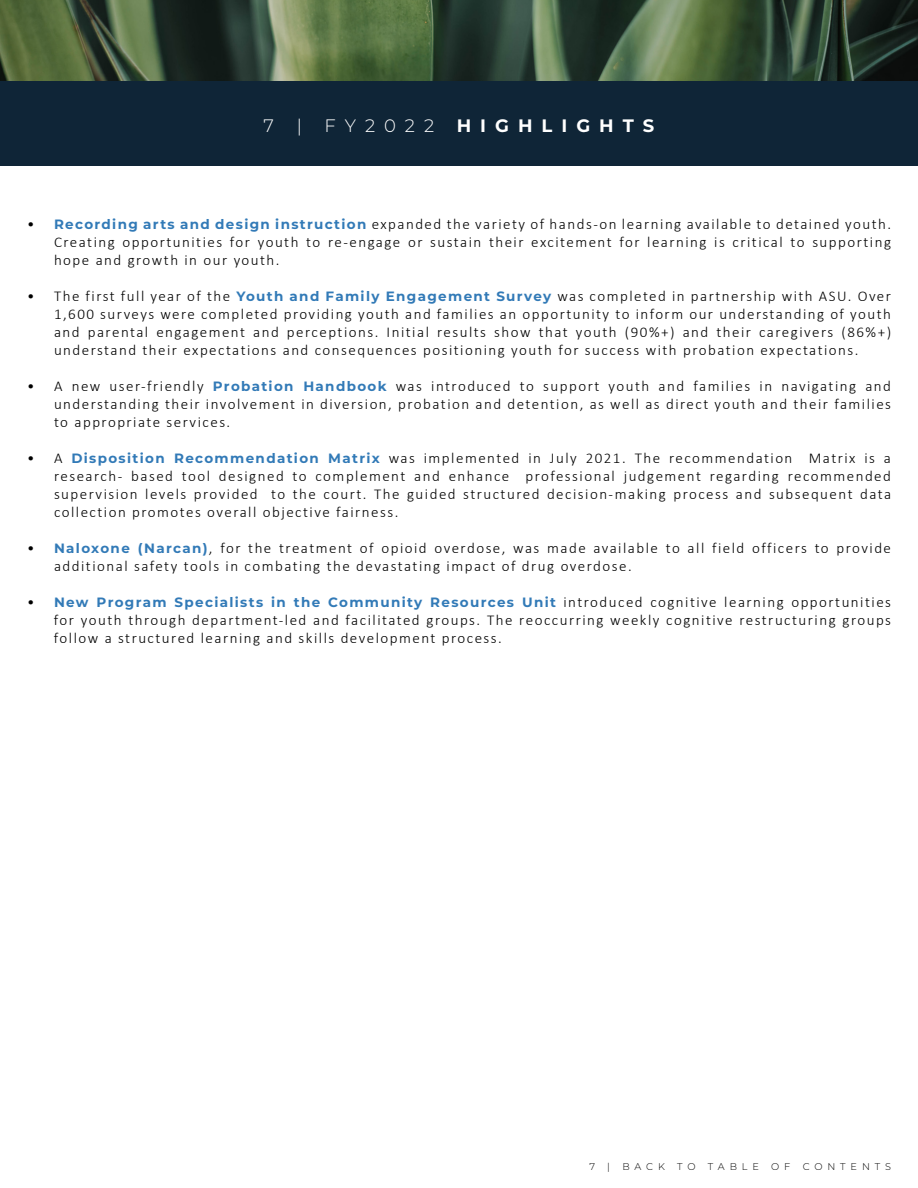
<style>
.page{position:relative;width:918px;height:1188px;background:#fff}
.page>*{position:absolute;margin:0;border:0;box-sizing:border-box;transform-origin:0 0}
.t1{font:700 18px "Montserrat";letter-spacing:.5em;color:#fff}
.t2{font:300 18px "Montserrat";letter-spacing:.5em;color:#fff}
.t3{font:300 15px/18px "Calibri";letter-spacing:.1em;color:#000;text-align:justify}
.t4{font:700 13.5px "Montserrat";letter-spacing:.1em;color:#327ab7}
.t5{font:300 9.75px "Montserrat";letter-spacing:.5em;color:#000}
.s1{font-family:"Montserrat";font-weight:700;font-size:13.5px;color:#327ab7}
.s2{font-family:"Calibri";font-weight:300;font-size:15px;color:#000}
</style>
<div class="page">
<div style="left:0;top:81px;width:918px;height:84px;background:#0f2537"></div>
<img style="left:0;top:0;width:918px;height:81px">
<p class="t2" style="left:264px;top:113px;width:12px">7</p>
<p class="t2" style="left:297px;top:113px;width:7px">|</p>
<p class="t2" style="left:325px;top:113px;width:111px">FY2022</p>
<p class="t1" style="left:457px;top:112px;width:199px">HIGHLIGHTS</p>
<p class="t3" style="left:54px;top:215px;width:839px;text-indent:-27px">• <span class="s1">Recording arts and design instruction</span> expanded the variety of hands-on learning available to detained youth.<br>Creating opportunities for youth to re-engage or sustain their excitement for learning is critical to supporting hope and growth in our youth.</p>
<p class="t3" style="left:54px;top:287px;width:839px;text-indent:-27px">• The first full year of the <span class="s1">Youth and Family Engagement Survey</span> was completed in partnership with ASU. Over 1,600 surveys were completed providing youth and families an opportunity to inform our understanding of youth and parental engagement and perceptions. Initial results show that youth (90%+) and their caregivers (86%+) understand their expectations and consequences positioning youth for success with probation expectations.</p>
<p class="t3" style="left:54px;top:377px;width:839px;text-indent:-27px">• A new user-friendly <span class="s1">Probation Handbook</span> was introduced to support youth and families in navigating and understanding their involvement in diversion, probation and detention, as well as direct youth and their families to appropriate services.</p>
<p class="t3" style="left:54px;top:449px;width:839px;text-indent:-27px">• A <span class="s1">Disposition Recommendation Matrix</span> was implemented in July 2021. The recommendation Matrix is a research- based tool designed to complement and enhance professional judgement regarding recommended supervision levels provided to the court. The guided structured decision-making process and subsequent data collection promotes overall objective fairness.</p>
<p class="t3" style="left:54px;top:539px;width:839px;text-indent:-27px">• <span class="s1">Naloxone (Narcan)</span>, for the treatment of opioid overdose, was made available to all field officers to provide additional safety tools in combating the devastating impact of drug overdose.</p>
<p class="t4" style="left:27px;top:593px;width:866px"><span class="s2">•</span> New Program Specialists in the Community Resources Unit <span class="s2">introduced cognitive learning opportunities</span></p>
<p class="t3" style="left:54px;top:611px;width:839px">for youth through department-led and facilitated groups. The reoccurring weekly cognitive restructuring groups follow a structured learning and skills development process.</p>
<p class="t5" style="left:589px;top:1160px;width:7px">7</p>
<p class="t5" style="left:607px;top:1160px;width:4px">|</p>
<p class="t5" style="left:622px;top:1160px;width:44px">BACK</p>
<p class="t5" style="left:677px;top:1160px;width:20px">T O</p>
<p class="t5" style="left:708px;top:1160px;width:53px">TABLE</p>
<p class="t5" style="left:771px;top:1160px;width:21px">O F</p>
<p class="t5" style="left:803px;top:1160px;width:90px">CONTENTS</p>
</div>
